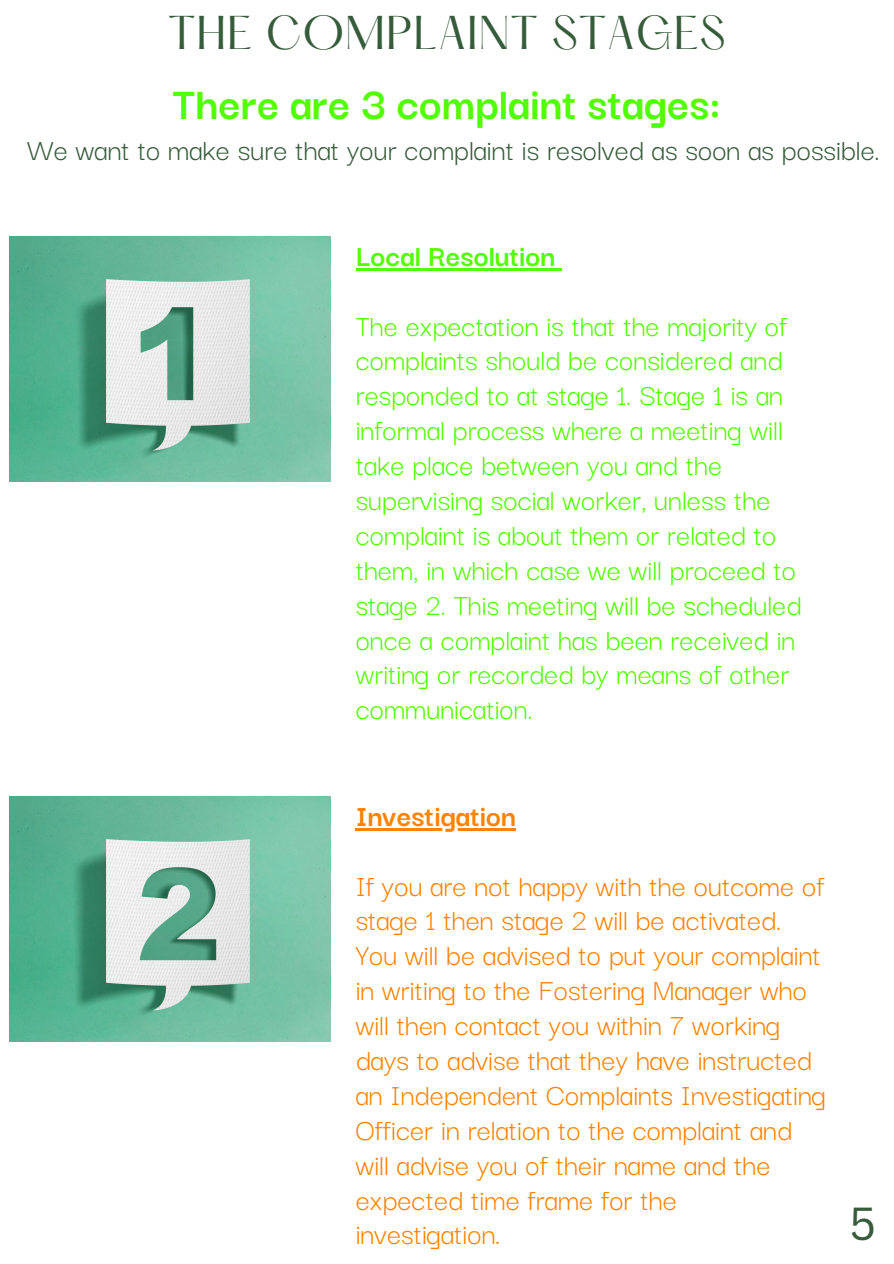
<style>
.page{position:relative;width:894px;height:1264px;background:#fff}
.page>*{position:absolute;margin:0;border:0;box-sizing:border-box;transform-origin:0 0}
.t1{font:700 48.3px "Darker Grotesque";color:#52ff00}
.t2{font:45px "Canva Sans";color:#365c3b}
.t3{font:41.4px "Hatton";letter-spacing:.02em;color:#365c3b}
.t4{font:31.8px/34.8px "Darker Grotesque";color:#52ff00}
.t5{font:31.8px/34.8px "Darker Grotesque";color:#ff8200}
.t6{font:31.8px "Darker Grotesque";color:#365c3b}
.t7{font:700 31.8px "Darker Grotesque";color:#52ff00}
.t8{font:700 31.8px "Darker Grotesque";color:#ff8200}
</style>
<div class="page">
<img style="left:10px;top:236px;width:320px;height:245px">
<img style="left:10px;top:796px;width:320px;height:245px">
<hr style="left:355px;top:268px;width:200px;height:2px;background:#52ff00">
<svg style="left:555px;top:268px;width:7px;height:2px"></svg>
<hr style="left:355px;top:828px;width:161px;height:2px;background:#ff8200">
<h3 class="t3" style="left:168px;top:14px;width:558px">THE COMPLAINT STAGES</h3>
<h1 class="t1" style="left:173px;top:68px;width:549px">There are 3 complaint stages:</h1>
<p class="t6" style="left:27px;top:127px;width:854px">We want to make sure that your complaint is resolved as soon as possible.</p>
<p class="t7" style="left:355px;top:232px;width:201px">Local Resolution</p>
<p class="t4" style="left:355px;top:306px;width:447px">The expectation is that the majority of complaints should be considered and responded to at stage 1. Stage 1 is an informal process where a meeting will take place between you and the supervising social worker, unless the complaint is about them or related to them, in which case we will proceed to stage 2. This meeting will be scheduled once a complaint has been received in writing or recorded by means of other communication.</p>
<p class="t8" style="left:355px;top:792px;width:162px">Investigation</p>
<p class="t5" style="left:355px;top:866px;width:471px">If you are not happy with the outcome of stage 1 then stage 2 will be activated.<br>You will be advised to put your complaint in writing to the Fostering Manager who will then contact you within 7 working days to advise that they have instructed an Independent Complaints Investigating Officer in relation to the complaint and will advise you of their name and the expected time frame for the investigation.</p>
<h2 class="t2" style="left:849px;top:1191px;width:28px">5</h2>
</div>
